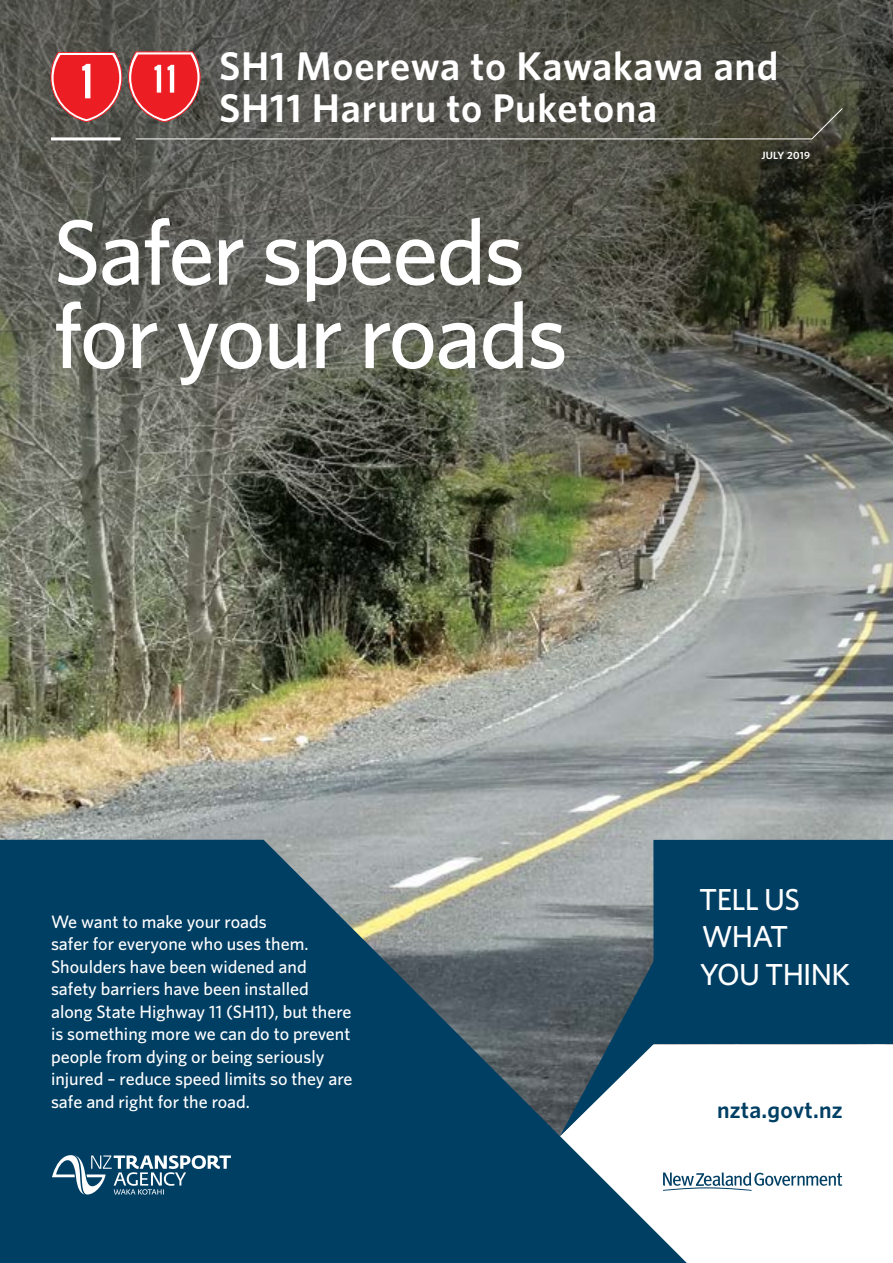
<style>
.page{position:relative;width:893px;height:1263px;background:#fff}
.page>*{position:absolute;margin:0;border:0;box-sizing:border-box;transform-origin:0 0}
.t1{font:500 93px/83.4px "Whitney";letter-spacing:-.025em;color:#fff}
.t2{font:600 40.05px/41.7px "Whitney";letter-spacing:.02em;color:#fff}
.t3{font:500 30.45px/37.8px "Whitney";letter-spacing:-.025em;color:#fff}
.t4{font:600 23.55px "Whitney";letter-spacing:.01em;color:#003f64}
.t5{font:500 18px/22.5px "Whitney";color:#fff}
.t6{font:600 10.5px "Whitney";letter-spacing:.025em;color:#fff}
</style>
<div class="page">
<img style="left:0;top:638px;width:893px;height:202px">
<img style="left:0;top:0;width:893px;height:638px">
<svg style="left:0;top:840px;width:687px;height:423px;background:#265772"></svg>
<svg style="left:560px;top:927px;width:112px;height:209px"></svg>
<div style="left:653px;top:840px;width:240px;height:204px;background:#003f64"></div>
<svg style="left:663px;top:1172px;width:179px;height:19px"></svg>
<svg style="left:52px;top:1151px;width:179px;height:44px"></svg>
<div style="left:0;top:145px;width:638px;height:310px;background:#000;opacity:.3"></div>
<hr style="left:51px;top:137px;width:70px;height:3px;background:#fff">
<svg style="left:51px;top:52px;width:71px;height:70px;background:#d34448"></svg>
<svg style="left:128px;top:51px;width:715px;height:89px;background:#5e524b"></svg>
<h2 class="t2" style="left:219px;top:45px;width:561px">SH1 Moerewa to Kawakawa and<br>SH11 Haruru to Puketona</h2>
<h1 class="t1" style="left:53px;top:209px;width:516px">Safer speeds for your roads</h1>
<p class="t6" style="left:761px;top:149px;width:50px">JULY 2019</p>
<p class="t5" style="left:51px;top:910px;width:303px">We want to make your roads<br>safer for everyone who uses them.<br>Shoulders have been widened and safety barriers have been installed along State Highway 11 (SH11), but there is something more we can do to prevent people from dying or being seriously injured – reduce speed limits so they are safe and right for the road.</p>
<h3 class="t3" style="left:699px;top:879px;width:152px">TELL US<br>WHAT<br>YOU THINK</h3>
<h3 class="t4" style="left:717px;top:1094px;width:127px">nzta.govt.nz</h3>
</div>
